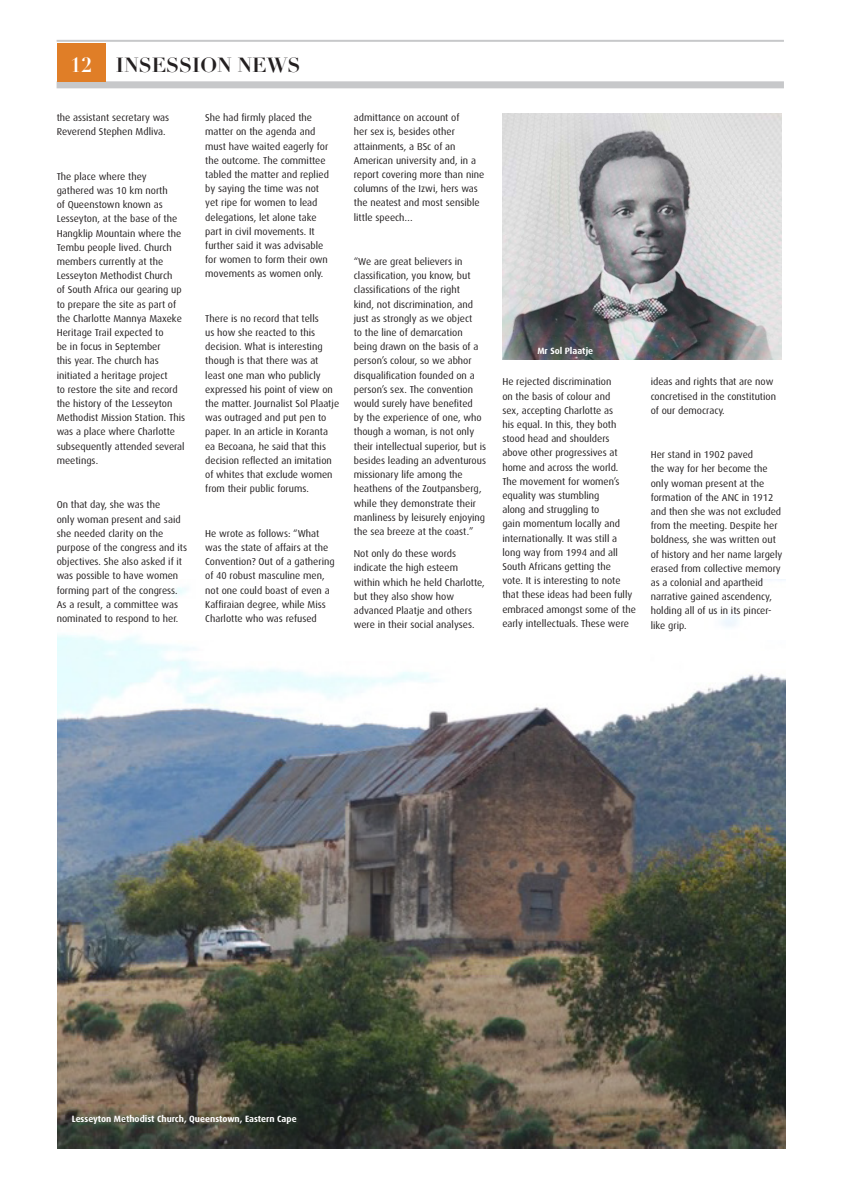
<style>
.page{position:relative;width:842px;height:1191px;background:#fff}
.page>*{position:absolute;margin:0;border:0;box-sizing:border-box;transform-origin:0 0}
.t1{font:700 20px "Didot";color:#231f20}
.t2{font:700 20px "Didot";color:#fff}
.t3{font:10px/14.2px "Dax";color:#231f20}
.t4{font:700 9.1px "Dax";color:#fff}
</style>
<div class="page">
<hr style="left:57px;top:40px;width:727px;height:2px;background:#c7c8ca">
<div style="left:57px;top:81px;width:727px;height:7px;background:#c7c8ca"></div>
<img style="left:58px;top:579px;width:727px;height:569px">
<img style="left:502px;top:113px;width:279px;height:247px">
<div style="left:57px;top:43px;width:49px;height:38px;background:#e07e27"></div>
<p class="t2" style="left:70px;top:52px;width:24px">12</p>
<p class="t1" style="left:116px;top:52px;width:186px">INSESSION NEWS</p>
<p class="t3" style="left:57px;top:111px;width:114px">the assistant secretary was<br>Reverend Stephen Mdliva.</p>
<p class="t3" style="left:57px;top:169px;width:130px">The place where they gathered was 10 km north<br>of Queenstown known as<br>Lesseyton, at the base of the<br>Hangklip Mountain where the<br>Tembu people lived. Church members currently at the<br>Lesseyton Methodist Church<br>of South Africa our gearing up to prepare the site as part of the Charlotte Mannya Maxeke<br>Heritage Trail expected to<br>be in focus in September<br>this year. The church has initiated a heritage project<br>to restore the site and record the history of the Lesseyton<br>Methodist Mission Station. This was a place where Charlotte subsequently attended several meetings.</p>
<p class="t3" style="left:57px;top:498px;width:132px">On that day, she was the<br>only woman present and said she needed clarity on the purpose of the congress and its objectives. She also asked if it was possible to have women forming part of the congress.<br>As a result, a committee was nominated to respond to her.</p>
<p class="t3" style="left:205px;top:111px;width:125px">She had firmly placed the matter on the agenda and must have waited eagerly for the outcome. The committee tabled the matter and replied by saying the time was not yet ripe for women to lead delegations, let alone take part in civil movements. It further said it was advisable for women to form their own movements as women only.</p>
<p class="t3" style="left:205px;top:311px;width:135px">There is no record that tells<br>us how she reacted to this decision. What is interesting though is that there was at least one man who publicly expressed his point of view on the matter. Journalist Sol Plaatje was outraged and put pen to paper. In an article in Koranta ea Becoana, he said that this decision reflected an imitation of whites that exclude women from their public forums.</p>
<p class="t3" style="left:205px;top:526px;width:131px">He wrote as follows: “What was the state of affairs at the<br>Convention? Out of a gathering of 40 robust masculine men, not one could boast of even a<br>Kaffiraian degree, while Miss<br>Charlotte who was refused</p>
<p class="t3" style="left:354px;top:111px;width:132px">admittance on account of<br>her sex is, besides other attainments, a BSc of an<br>American university and, in a report covering more than nine columns of the Izwi, hers was the neatest and most sensible little speech…</p>
<p class="t3" style="left:354px;top:254px;width:134px">“We are great believers in classification, you know, but classifications of the right<br>kind, not discrimination, and just as strongly as we object<br>to the line of demarcation being drawn on the basis of a person’s colour, so we abhor disqualification founded on a person’s sex. The convention would surely have benefited<br>by the experience of one, who though a woman, is not only their intellectual superior, but is besides leading an adventurous missionary life among the heathens of the Zoutpansberg, while they demonstrate their manliness by leisurely enjoying the sea breeze at the coast.”</p>
<p class="t3" style="left:354px;top:546px;width:133px">Not only do these words indicate the high esteem within which he held Charlotte, but they also show how advanced Plaatje and others were in their social analyses.</p>
<p class="t4" style="left:537px;top:345px;width:57px">Mr Sol Plaatje</p>
<p class="t3" style="left:502px;top:375px;width:135px">He rejected discrimination<br>on the basis of colour and<br>sex, accepting Charlotte as<br>his equal. In this, they both stood head and shoulders above other progressives at home and across the world.<br>The movement for women’s equality was stumbling<br>along and struggling to<br>gain momentum locally and internationally. It was still a long way from 1994 and all<br>South Africans getting the<br>vote. It is interesting to note that these ideas had been fully embraced amongst some of the early intellectuals. These were</p>
<p class="t3" style="left:651px;top:375px;width:127px">ideas and rights that are now concretised in the constitution of our democracy.</p>
<p class="t3" style="left:651px;top:448px;width:133px">Her stand in 1902 paved<br>the way for her become the only woman present at the formation of the ANC in 1912 and then she was not excluded from the meeting. Despite her boldness, she was written out of history and her name largely erased from collective memory as a colonial and apartheid narrative gained ascendency, holding all of us in its pincer&shy;like grip.</p>
<p class="t4" style="left:72px;top:1114px;width:226px">Lesseyton Methodist Church, Queenstown, Eastern Cape</p>
</div>
